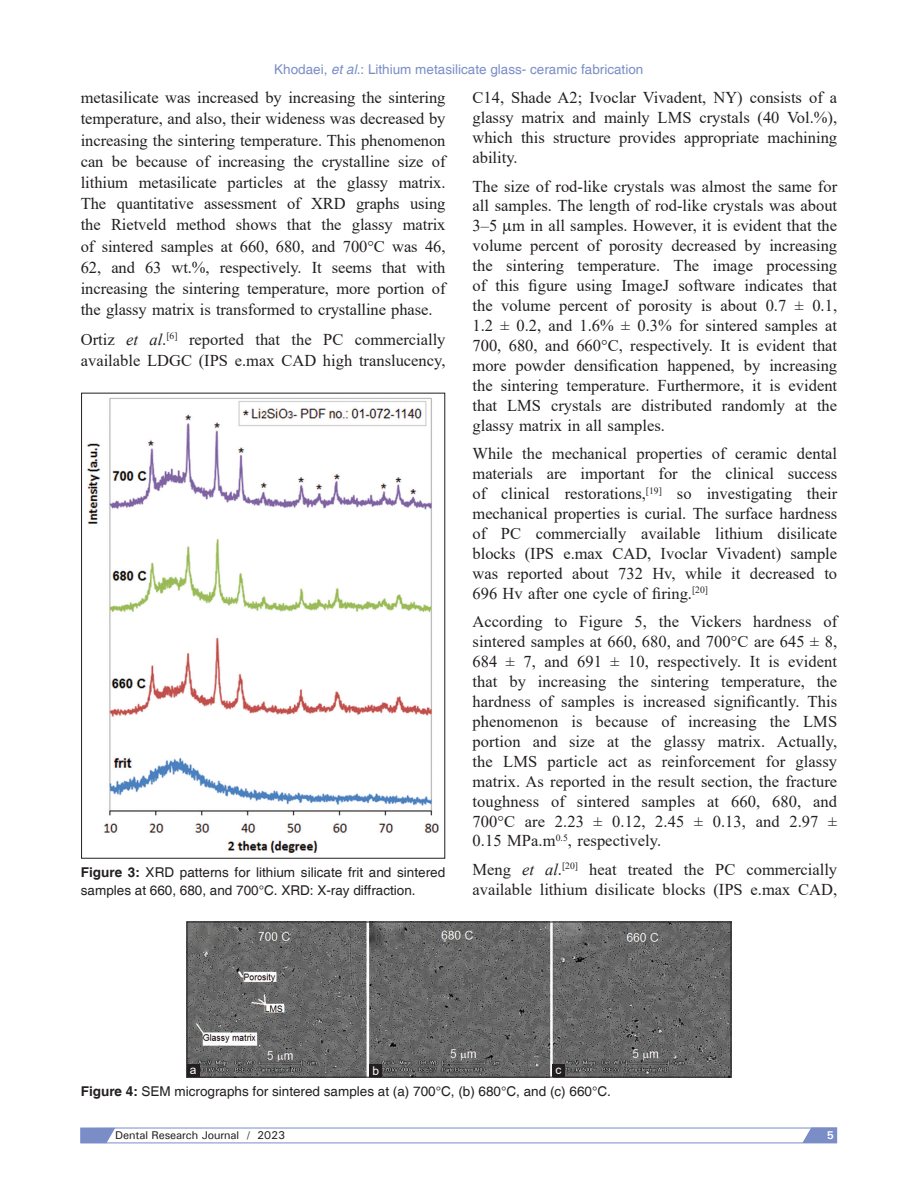
<style>
.page{position:relative;width:918px;height:1188px;background:#fff}
.page>*{position:absolute;margin:0;border:0;box-sizing:border-box;transform-origin:0 0}
.TX{font:16.5px/20px "Times New Roman";color:#231f20;text-align:justify}
.FGC{font:13.5px/17.5px "Helvetica";color:#231f20}
.t1{font:13.5px "Helvetica";color:#7a8dc7}
.LABEL{font:12px "Arial";color:#fff}
.t2{font:500 11.25px "Univers";letter-spacing:-.01em;color:#231f20}
.t3{font:700 11.25px "Univers";color:#fff}
.s1{font-style:italic}
.s2{font-weight:700}
</style>
<div class="page">
<img style="left:87px;top:397px;width:352px;height:456px">
<svg style="left:80px;top:1128px;width:757px;height:15px"></svg>
<img style="left:189px;top:924px;width:540px;height:151px">
<div style="left:187px;top:922px;width:544px;height:155px;border:1px solid #231f20"></div>
<div style="left:552px;top:1065px;width:13px;height:12px;background:#231f20"></div>
<div style="left:369px;top:1065px;width:13px;height:12px;background:#231f20"></div>
<div style="left:187px;top:1065px;width:13px;height:12px;background:#231f20"></div>
<p class="t1" style="left:274px;top:61px;width:371px">Khodaei, <span class="s1">et al</span>.: Lithium metasilicate glass‑ ceramic fabrication</p>
<p class="TX" style="left:81px;top:87px;width:366px;line-height:21.1px">metasilicate was increased by increasing the sintering temperature, and also, their wideness was decreased by increasing the sintering temperature. This phenomenon can be because of increasing the crystalline size of lithium metasilicate particles at the glassy matrix.<br>The quantitative assessment of XRD graphs using the Rietveld method shows that the glassy matrix of sintered samples at 660, 680, and 700°C was 46, 62, and 63 wt.%, respectively. It seems that with increasing the sintering temperature, more portion of the glassy matrix is transformed to crystalline phase.</p>
<p class="TX" style="left:81px;top:328px;width:366px;line-height:21.1px">Ortiz <span class="s1">et al</span>.<sup>[6]</sup> reported that the PC commercially available LDGC (IPS e.max CAD high translucency,</p>
<p class="FGC" style="left:81px;top:864px;width:366px"><span class="s2">Figure 3:</span> XRD patterns for lithium silicate frit and sintered samples at 660, 680, and 700°C. XRD: X‑ray diffraction.</p>
<p class="TX" style="left:472px;top:87px;width:366px">C14, Shade A2; Ivoclar Vivadent, NY) consists of a glassy matrix and mainly LMS crystals (40 Vol.%), which this structure provides appropriate machining ability.</p>
<p class="TX" style="left:472px;top:175px;width:366px">The size of rod‑like crystals was almost the same for all samples. The length of rod‑like crystals was about 3–5 m in all samples. However, it is evident that the volume percent of porosity decreased by increasing the sintering temperature. The image processing of this figure using ImageJ software indicates that the volume percent of porosity is about 0.7 ± 0.1, 1.2 ± 0.2, and 1.6% ± 0.3% for sintered samples at 700, 680, and 660°C, respectively. It is evident that more powder densification happened, by increasing the sintering temperature. Furthermore, it is evident that LMS crystals are distributed randomly at the glassy matrix in all samples.</p>
<p class="TX" style="left:472px;top:443px;width:366px">While the mechanical properties of ceramic dental materials are important for the clinical success of clinical restorations,<sup>[19]</sup> so investigating their mechanical properties is curial. The surface hardness of PC commercially available lithium disilicate blocks (IPS e.max CAD, Ivoclar Vivadent) sample was reported about 732 Hv, while it decreased to 696 Hv after one cycle of firing.<sup>[20]</sup></p>
<p class="TX" style="left:472px;top:611px;width:366px">According to Figure 5, the Vickers hardness of sintered samples at 660, 680, and 700°C are 645 ± 8, 684 ± 7, and 691 ± 10, respectively. It is evident that by increasing the sintering temperature, the hardness of samples is increased significantly. This phenomenon is because of increasing the LMS portion and size at the glassy matrix. Actually, the LMS particle act as reinforcement for glassy matrix. As reported in the result section, the fracture toughness of sintered samples at 660, 680, and 700°C are 2.23 ± 0.12, 2.45 ± 0.13, and 2.97 ± 0.15 MPa.m<sup>0.5</sup>, respectively.</p>
<p class="TX" style="left:472px;top:859px;width:366px">Meng <span class="s1">et al</span>.<sup>[20]</sup> heat treated the PC commercially available lithium disilicate blocks (IPS e.max CAD,</p>
<p class="LABEL" style="left:190px;top:1062px;width:8px">a</p>
<p class="LABEL" style="left:372px;top:1063px;width:8px">b</p>
<p class="LABEL" style="left:556px;top:1062px;width:7px">c</p>
<p class="FGC" style="left:81px;top:1083px;width:532px"><span class="s2">Figure 4:</span> SEM micrographs for sintered samples at (a) 700°C, (b) 680°C, and (c) 660°C.</p>
<p class="t2" style="left:115px;top:1128px;width:171px">Dental Research Journal / 2023</p>
<p class="t3" style="left:827px;top:1128px;width:9px">5</p>
</div>
